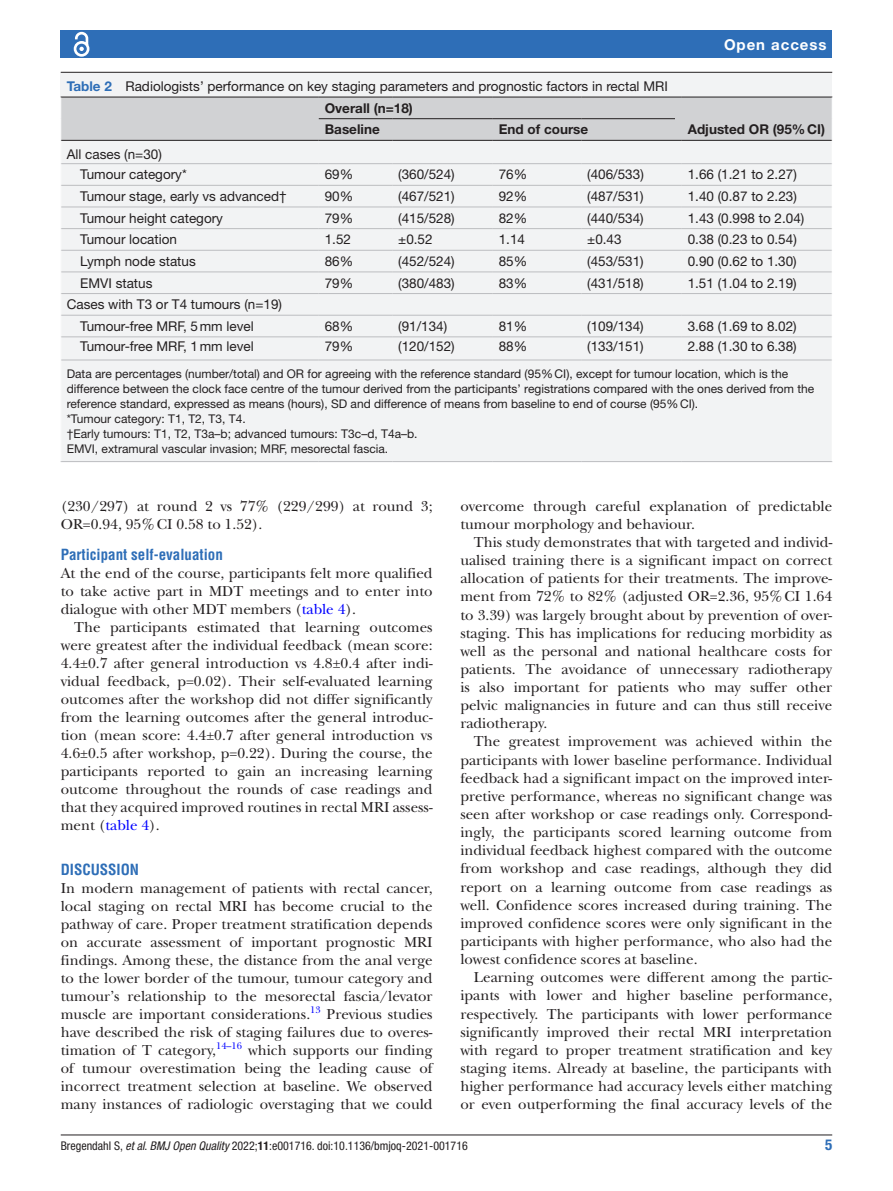
<style>
.page{position:relative;width:893px;height:1191px;background:#fff}
.page>*{position:absolute;margin:0;border:0;box-sizing:border-box;transform-origin:0 0}
.t1{font:15px/18.1px "New Baskerville";color:#231f20;text-align:justify}
.t2{font:700 condensed 15px "Helvetica LT Std";color:#2e6eb7}
.t3{font:700 15px "Helvetica Neue LT Std";letter-spacing:.065em;color:#fff}
.t4{font:700 condensed 15px "Helvetica Neue LT Std";color:#2e6eb7}
.t5{font:13.5px/21.9px "Helvetica Neue LT Std";color:#231f20}
.t6{font:700 13.5px "Helvetica Neue LT Std";color:#231f20}
.t7{font:12px/15px "Helvetica Neue LT Std";color:#231f20}
.t8{font:condensed 12px "Helvetica Neue LT Std";color:#231f20}
.t9{font:9.9px "New Baskerville";color:#00f}
.s1{font-weight:700;color:#2e6eb7}
.s2{font-weight:700}
.s3{color:#00f}
.s4{font-style:italic}
</style>
<div class="page">
<hr style="left:61px;top:1134px;width:771px;height:1px;background:#231f20">
<div style="left:61px;top:31px;width:771px;height:27px;background:#2e6eb7"></div>
<svg style="left:73px;top:31px;width:17px;height:26px"></svg>
<div style="left:61px;top:73px;width:771px;height:389px;background:#f2f3f4"></div>
<hr style="left:61px;top:72px;width:771px;height:1px;background:#231f20">
<hr style="left:319px;top:360px;width:73px;height:1px;background:#bcbdc0">
<hr style="left:392px;top:360px;width:101px;height:1px;background:#bcbdc0">
<hr style="left:493px;top:360px;width:88px;height:1px;background:#bcbdc0">
<hr style="left:581px;top:360px;width:101px;height:1px;background:#bcbdc0">
<hr style="left:61px;top:360px;width:258px;height:1px;background:#bcbdc0">
<hr style="left:682px;top:360px;width:150px;height:1px;background:#bcbdc0">
<hr style="left:61px;top:461px;width:258px;height:1px;background:#bcbdc0">
<hr style="left:319px;top:461px;width:73px;height:1px;background:#bcbdc0">
<hr style="left:392px;top:461px;width:101px;height:1px;background:#bcbdc0">
<hr style="left:493px;top:461px;width:88px;height:1px;background:#bcbdc0">
<hr style="left:581px;top:461px;width:101px;height:1px;background:#bcbdc0">
<hr style="left:682px;top:461px;width:150px;height:1px;background:#bcbdc0">
<svg style="left:60px;top:97px;width:773px;height:263px"></svg>
<p class="t3" style="left:724px;top:35px;width:104px">Open access</p>
<p class="t5" style="left:325px;top:75px;width:345px;text-indent:-258px"><span class="s1">Table 2</span> Radiologists’ performance on key staging parameters and prognostic factors in rectal MRI<br><span class="s2">Overall (n=18)<br>Baseline</span></p>
<p class="t6" style="left:499px;top:121px;width:91px">End of course</p>
<p class="t6" style="left:688px;top:121px;width:139px">Adjusted OR (95%CI)</p>
<p class="t5" style="left:80px;top:144px;width:108px;line-height:20.1px;text-indent:-14px">All cases (n=30)<br>Tumour category*</p>
<p class="t5" style="left:325px;top:163px;width:30px">69%</p>
<p class="t5" style="left:398px;top:163px;width:58px">(360/524)</p>
<p class="t5" style="left:499px;top:163px;width:30px">76%</p>
<p class="t5" style="left:587px;top:163px;width:58px">(406/533)</p>
<p class="t5" style="left:688px;top:163px;width:111px">1.66 (1.21 to 2.27)</p>
<p class="t5" style="left:80px;top:185px;width:208px">Tumour stage, early vs advanced†</p>
<p class="t5" style="left:325px;top:185px;width:30px">90%</p>
<p class="t5" style="left:398px;top:185px;width:58px">(467/521)</p>
<p class="t5" style="left:499px;top:185px;width:30px">92%</p>
<p class="t5" style="left:587px;top:185px;width:58px">(487/531)</p>
<p class="t5" style="left:688px;top:185px;width:111px">1.40 (0.87 to 2.23)</p>
<p class="t5" style="left:80px;top:207px;width:144px">Tumour height category</p>
<p class="t5" style="left:325px;top:207px;width:30px">79%</p>
<p class="t5" style="left:398px;top:207px;width:58px">(415/528)</p>
<p class="t5" style="left:499px;top:207px;width:30px">82%</p>
<p class="t5" style="left:587px;top:207px;width:58px">(440/534)</p>
<p class="t5" style="left:688px;top:207px;width:118px">1.43 (0.998 to 2.04)</p>
<p class="t5" style="left:80px;top:228px;width:98px">Tumour location</p>
<p class="t5" style="left:325px;top:228px;width:28px">1.52</p>
<p class="t5" style="left:398px;top:228px;width:36px">±0.52</p>
<p class="t5" style="left:499px;top:228px;width:28px">1.14</p>
<p class="t5" style="left:587px;top:228px;width:36px">±0.43</p>
<p class="t5" style="left:688px;top:228px;width:111px">0.38 (0.23 to 0.54)</p>
<p class="t5" style="left:80px;top:250px;width:117px">Lymph node status</p>
<p class="t5" style="left:325px;top:250px;width:30px">86%</p>
<p class="t5" style="left:398px;top:250px;width:58px">(452/524)</p>
<p class="t5" style="left:499px;top:250px;width:30px">85%</p>
<p class="t5" style="left:587px;top:250px;width:58px">(453/531)</p>
<p class="t5" style="left:688px;top:250px;width:111px">0.90 (0.62 to 1.30)</p>
<p class="t5" style="left:80px;top:272px;width:74px">EMVI status</p>
<p class="t5" style="left:325px;top:272px;width:30px">79%</p>
<p class="t5" style="left:398px;top:272px;width:58px">(380/483)</p>
<p class="t5" style="left:499px;top:272px;width:30px">83%</p>
<p class="t5" style="left:587px;top:272px;width:58px">(431/518)</p>
<p class="t5" style="left:688px;top:272px;width:111px">1.51 (1.04 to 2.19)</p>
<p class="t5" style="left:80px;top:293px;width:203px;text-indent:-14px">Cases with T3 or T4 tumours (n=19)<br>Tumour-free MRF, 5mm level</p>
<p class="t5" style="left:325px;top:315px;width:30px">68%</p>
<p class="t5" style="left:398px;top:315px;width:51px">(91/134)</p>
<p class="t5" style="left:499px;top:315px;width:30px">81%</p>
<p class="t5" style="left:587px;top:315px;width:58px">(109/134)</p>
<p class="t5" style="left:688px;top:315px;width:111px">3.68 (1.69 to 8.02)</p>
<p class="t5" style="left:80px;top:335px;width:175px">Tumour-free MRF, 1mm level</p>
<p class="t5" style="left:325px;top:335px;width:30px">79%</p>
<p class="t5" style="left:398px;top:335px;width:58px">(120/152)</p>
<p class="t5" style="left:499px;top:335px;width:30px">88%</p>
<p class="t5" style="left:587px;top:335px;width:58px">(133/151)</p>
<p class="t5" style="left:688px;top:335px;width:111px">2.88 (1.30 to 6.38)</p>
<p class="t7" style="left:67px;top:366px;width:749px">Data are percentages (number/total) and OR for agreeing with the reference standard (95%CI), except for tumour location, which is the difference between the clock face centre of the tumour derived from the participants’ registrations compared with the ones derived from the reference standard, expressed as means (hours), SD and difference of means from baseline to end of course (95%CI).<br>*Tumour category: T1, T2, T3, T4.<br>†Early tumours: T1, T2, T3a–b; advanced tumours: T3c–d, T4a–b.<br>EMVI, extramural vascular invasion; MRF, mesorectal fascia.</p>
<p class="t1" style="left:61px;top:497px;width:373px">(230/297) at round 2 vs 77% (229/299) at round 3;<br>OR=0.94, 95%CI 0.58 to 1.52).</p>
<p class="t2" style="left:61px;top:545px;width:164px">Participant self-evaluation</p>
<p class="t1" style="left:61px;top:564px;width:373px">At the end of the course, participants felt more qualified to take active part in MDT meetings and to enter into dialogue with other MDT members (<span class="s3">table 4</span>).</p>
<p class="t1" style="left:61px;top:618px;width:373px;text-indent:14px">The participants estimated that learning outcomes were greatest after the individual feedback (mean score:<br>4.4±0.7 after general introduction vs 4.8±0.4 after indi&shy;vidual feedback, p=0.02). Their self-evaluated learning outcomes after the workshop did not differ significantly from the learning outcomes after the general introduc&shy;tion (mean score: 4.4±0.7 after general introduction vs 4.6±0.5 after workshop, p=0.22). During the course, the participants reported to gain an increasing learning outcome throughout the rounds of case readings and that they acquired improved routines in rectal MRI assess&shy;ment (<span class="s3">table 4</span>).</p>
<p class="t2" style="left:61px;top:860px;width:80px">DISCUSSION</p>
<p class="t1" style="left:61px;top:879px;width:373px">In modern management of patients with rectal cancer, local staging on rectal MRI has become crucial to the pathway of care. Proper treatment stratification depends on accurate assessment of important prognostic MRI findings. Among these, the distance from the anal verge to the lower border of the tumour, tumour category and tumour’s relationship to the mesorectal fascia/levator muscle are important considerations.</p>
<p class="t9" style="left:310px;top:1003px;width:12px">13</p>
<p class="t1" style="left:61px;top:1005px;width:373px;text-indent:266px">Previous studies have described the risk of staging failures due to overes&shy;timation of T category,</p>
<p class="t9" style="left:216px;top:1039px;width:27px">14–16</p>
<p class="t1" style="left:61px;top:1041px;width:373px;text-indent:187px">which supports our finding of tumour overestimation being the leading cause of incorrect treatment selection at baseline. We observed many instances of radiologic overstaging that we could</p>
<p class="t1" style="left:460px;top:497px;width:373px">overcome through careful explanation of predictable tumour morphology and behaviour.</p>
<p class="t1" style="left:460px;top:533px;width:373px;text-indent:14px">This study demonstrates that with targeted and individ&shy;ualised training there is a significant impact on correct allocation of patients for their treatments. The improve&shy;ment from 72% to 82% (adjusted OR=2.36, 95%CI 1.64 to 3.39) was largely brought about by prevention of over&shy;staging. This has implications for reducing morbidity as well as the personal and national healthcare costs for patients. The avoidance of unnecessary radiotherapy is also important for patients who may suffer other pelvic malignancies in future and can thus still receive radiotherapy.</p>
<p class="t1" style="left:460px;top:732px;width:373px;text-indent:14px">The greatest improvement was achieved within the participants with lower baseline performance. Individual feedback had a significant impact on the improved inter&shy;pretive performance, whereas no significant change was seen after workshop or case readings only. Correspond&shy;ingly, the participants scored learning outcome from individual feedback highest compared with the outcome from workshop and case readings, although they did report on a learning outcome from case readings as well. Confidence scores increased during training. The improved confidence scores were only significant in the participants with higher performance, who also had the lowest confidence scores at baseline.</p>
<p class="t1" style="left:460px;top:968px;width:373px;text-indent:14px">Learning outcomes were different among the partic&shy;ipants with lower and higher baseline performance, respectively. The participants with lower performance significantly improved their rectal MRI interpretation with regard to proper treatment stratification and key staging items. Already at baseline, the participants with higher performance had accuracy levels either matching or even outperforming the final accuracy levels of the</p>
<p class="t8" style="left:61px;top:1138px;width:409px">Bregendahl S, <span class="s4">et al</span>. <span class="s4">BMJ Open Quality</span> 2022;<span class="s2">11</span>:e001716. doi:10.1136/bmjoq-2021-001716</p>
<p class="t4" style="left:825px;top:1135px;width:9px">5</p>
</div>
